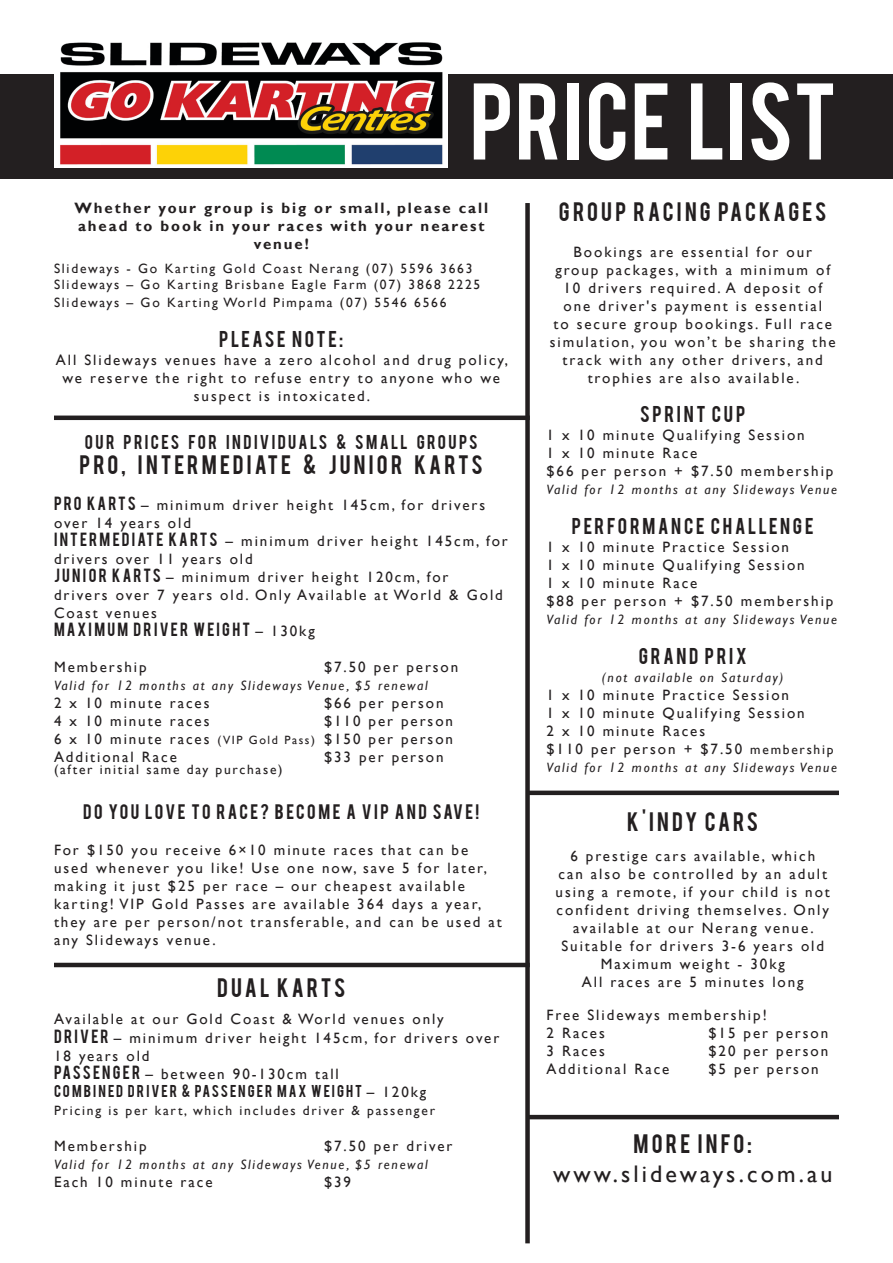
<style>
.page{position:relative;width:893px;height:1263px;background:#fff}
.page>*{position:absolute;margin:0;border:0;box-sizing:border-box;transform-origin:0 0}
.t1{font:85.5px "Bebas";letter-spacing:.015em;color:#fff}
.t2{font:24px "Gill Sans";letter-spacing:.13em;color:#231f20}
.t3{font:21px "Bebas";letter-spacing:.15em;color:#231f20}
.t4{font:21px "Bebas";letter-spacing:.13em;color:#231f20}
.t5{font:18px "Bebas";letter-spacing:.15em;color:#231f20}
.t6{font:16.5px "Bebas";letter-spacing:.15em;color:#231f20}
.t7{font:15.75px "Bebas";letter-spacing:.15em;color:#231f20}
.t8{font:15px/18px "Gill Sans";letter-spacing:.13em;color:#231f20}
.t9{font:700 15px/18px "Gill Sans";letter-spacing:.13em;color:#231f20;text-align:center}
.t10{font:15px "Bebas";letter-spacing:.15em;color:#231f20}
.t11{font:italic 13.5px "Gill Sans";letter-spacing:.13em;color:#231f20}
.t12{font:13.5px "Gill Sans";letter-spacing:.13em;color:#231f20}
.t13{font:13.5px "Bebas";letter-spacing:.15em;color:#231f20}
.s1{font-family:"Bebas"}
.s2{font-family:"Gill Sans"}
.s3{font-size:12px}
.s4{font-family:"Gill Sans";font-size:15px}
.s5{font-size:13.5px}
</style>
<div class="page">
<div style="left:0;top:74px;width:893px;height:104px;background:#231f20"></div>
<img style="left:54px;top:42px;width:394px;height:125px">
<hr style="left:527px;top:1115px;width:312px;height:4px;background:#231f20">
<div style="left:525px;top:203px;width:5px;height:1040px;background:#231f20"></div>
<hr style="left:527px;top:791px;width:312px;height:4px;background:#231f20">
<hr style="left:54px;top:963px;width:476px;height:4px;background:#231f20">
<hr style="left:54px;top:416px;width:476px;height:4px;background:#231f20">
<p class="t1" style="left:470px;top:59px;width:369px">PRICE LIST</p>
<p class="t9" style="left:74px;top:199px;width:415px">Whether your group is big or small, please call ahead to book in your races with your nearest venue!</p>
<p class="t12" style="left:54px;top:260px;width:420px">Slideways - Go Karting Gold Coast Nerang (07) 5596 3663</p>
<p class="t12" style="left:54px;top:277px;width:428px">Slideways – Go Karting Brisbane Eagle Farm (07) 3868 2225</p>
<p class="t12" style="left:54px;top:295px;width:394px">Slideways – Go Karting World Pimpama (07) 5546 6566</p>
<p class="t5" style="left:219px;top:326px;width:126px">PLEASE NOTE:</p>
<p class="t8" style="left:56px;top:351px;width:454px;text-align:center">All Slideways venues have a zero alcohol and drug policy, we reserve the right to refuse entry to anyone who we suspect is intoxicated.</p>
<p class="t7" style="left:85px;top:430px;width:394px">OUR PRICES FOR INDIVIDUALS &amp; SMALL GROUPS</p>
<p class="t3" style="left:80px;top:450px;width:405px">PRO, INTERMEDIATE &amp; JUNIOR KARTS</p>
<p class="t8" style="left:54px;top:496px;width:433px"><span class="s1">PRO KARTS</span> – minimum driver height 145cm, for drivers over 14 years old</p>
<p class="t8" style="left:54px;top:532px;width:455px"><span class="s1">INTERMEDIATE KARTS</span> – minimum driver height 145cm, for drivers over 11 years old</p>
<p class="t8" style="left:54px;top:568px;width:450px"><span class="s1">JUNIOR KARTS</span> – minimum driver height 120cm, for drivers over 7 years old. Only Available at World &amp; Gold<br>Coast venues</p>
<p class="t10" style="left:54px;top:619px;width:262px">MAXIMUM DRIVER WEIGHT <span class="s2">– 130kg</span></p>
<p class="t8" style="left:54px;top:658px;width:94px">Membership</p>
<p class="t8" style="left:324px;top:658px;width:136px">$7.50 per person</p>
<p class="t11" style="left:54px;top:678px;width:375px">Valid for 12 months at any Slideways Venue, $5 renewal</p>
<p class="t8" style="left:54px;top:694px;width:157px">2 x 10 minute races</p>
<p class="t8" style="left:324px;top:694px;width:121px">$66 per person</p>
<p class="t8" style="left:54px;top:712px;width:157px">4 x 10 minute races</p>
<p class="t8" style="left:324px;top:712px;width:131px">$110 per person</p>
<p class="t8" style="left:54px;top:730px;width:401px">6 x 10 minute races <span class="s3">(VIP Gold Pass)</span> $150 per person</p>
<p class="t8" style="left:54px;top:748px;width:124px">Additional Race</p>
<p class="t8" style="left:324px;top:748px;width:121px">$33 per person</p>
<p class="t12" style="left:54px;top:762px;width:230px">(after initial same day purchase)</p>
<p class="t6" style="left:83px;top:800px;width:398px">DO YOU LOVE TO RACE? BECOME A VIP AND SAVE!</p>
<p class="t8" style="left:54px;top:841px;width:449px">For $150 you receive 6×10 minute races that can be used whenever you like! Use one now, save 5 for later, making it just $25 per race – our cheapest available karting! VIP Gold Passes are available 364 days a year, they are per person/not transferable, and can be used at any Slideways venue.</p>
<p class="t4" style="left:217px;top:973px;width:130px">DUAL KARTS</p>
<p class="t8" style="left:54px;top:1011px;width:391px">Available at our Gold Coast &amp; World venues only</p>
<p class="t8" style="left:54px;top:1029px;width:447px"><span class="s1">DRIVER</span> – minimum driver height 145cm, for drivers over<br>18 years old</p>
<p class="t8" style="left:54px;top:1065px;width:286px"><span class="s1">PASSENGER</span> – between 90-130cm tall</p>
<p class="t13" style="left:54px;top:1081px;width:374px">COMBINED DRIVER &amp; PASSENGER MAX WEIGHT <span class="s4">– 120kg</span></p>
<p class="t12" style="left:54px;top:1102px;width:383px">Pricing is per kart, which includes driver &amp; passenger</p>
<p class="t8" style="left:54px;top:1137px;width:94px">Membership</p>
<p class="t8" style="left:324px;top:1137px;width:130px">$7.50 per driver</p>
<p class="t11" style="left:54px;top:1156px;width:375px">Valid for 12 months at any Slideways Venue, $5 renewal</p>
<p class="t8" style="left:54px;top:1173px;width:160px">Each 10 minute race</p>
<p class="t8" style="left:324px;top:1173px;width:29px">$39</p>
<p class="t3" style="left:559px;top:196px;width:269px">GROUP RACING PACKAGES</p>
<p class="t8" style="left:550px;top:243px;width:287px;text-align:center">Bookings are essential for our<br>group packages, with a minimum of 10 drivers required. A deposit of one driver's payment is essential<br>to secure group bookings. Full race simulation, you won’t be sharing the track with any other drivers, and trophies are also available.</p>
<p class="t5" style="left:640px;top:401px;width:107px">SPRINT CUP</p>
<p class="t8" style="left:546px;top:426px;width:260px">1 x 10 minute Qualifying Session</p>
<p class="t8" style="left:546px;top:444px;width:152px">1 x 10 minute Race</p>
<p class="t8" style="left:546px;top:462px;width:288px">$66 per person + $7.50 membership</p>
<p class="t11" style="left:546px;top:482px;width:292px">Valid for 12 months at any Slideways Venue</p>
<p class="t5" style="left:572px;top:513px;width:243px">PERFORMANCE CHALLENGE</p>
<p class="t8" style="left:546px;top:538px;width:244px">1 x 10 minute Practice Session</p>
<p class="t8" style="left:546px;top:556px;width:260px">1 x 10 minute Qualifying Session</p>
<p class="t8" style="left:546px;top:574px;width:152px">1 x 10 minute Race</p>
<p class="t8" style="left:546px;top:592px;width:288px">$88 per person + $7.50 membership</p>
<p class="t11" style="left:546px;top:611px;width:292px">Valid for 12 months at any Slideways Venue</p>
<p class="t5" style="left:639px;top:642px;width:109px">GRAND PRIX</p>
<p class="t11" style="left:602px;top:669px;width:183px">(not available on Saturday)</p>
<p class="t8" style="left:546px;top:686px;width:244px">1 x 10 minute Practice Session</p>
<p class="t8" style="left:546px;top:704px;width:260px">1 x 10 minute Qualifying Session</p>
<p class="t8" style="left:546px;top:722px;width:160px">2 x 10 minute Races</p>
<p class="t8" style="left:546px;top:740px;width:289px">$110 per person + $7.50 <span class="s5">membership</span></p>
<p class="t11" style="left:546px;top:759px;width:292px">Valid for 12 months at any Slideways Venue</p>
<p class="t3" style="left:627px;top:807px;width:132px">K'INDY CARS</p>
<p class="t8" style="left:556px;top:847px;width:276px;text-align:center">6 prestige cars available, which<br>can also be controlled by an adult using a remote, if your child is not confident driving themselves. Only available at our Nerang venue.</p>
<p class="t8" style="left:561px;top:937px;width:264px">Suitable for drivers 3-6 years old</p>
<p class="t8" style="left:601px;top:955px;width:186px">Maximum weight - 30kg</p>
<p class="t8" style="left:582px;top:973px;width:223px">All races are 5 minutes long</p>
<p class="t8" style="left:546px;top:1006px;width:222px">Free Slideways membership!</p>
<p class="t8" style="left:546px;top:1024px;width:60px">2 Races</p>
<p class="t8" style="left:708px;top:1024px;width:121px">$15 per person</p>
<p class="t8" style="left:546px;top:1042px;width:60px">3 Races</p>
<p class="t8" style="left:708px;top:1042px;width:121px">$20 per person</p>
<p class="t8" style="left:546px;top:1060px;width:124px">Additional Race</p>
<p class="t8" style="left:708px;top:1060px;width:112px">$5 per person</p>
<p class="t3" style="left:633px;top:1128px;width:120px">MORE INFO:</p>
<p class="t2" style="left:553px;top:1160px;width:281px">www.slideways.com.au</p>
</div>
